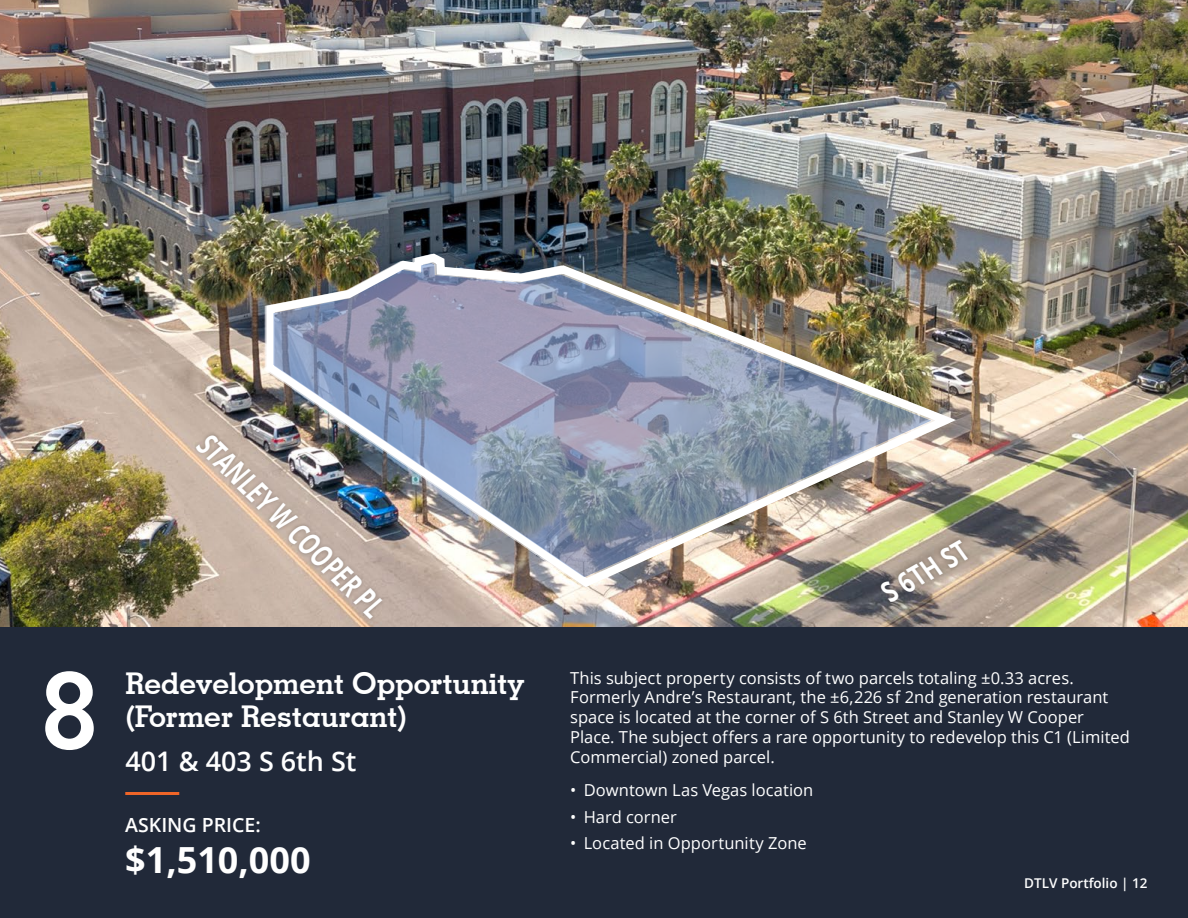
<style>
.page{position:relative;width:1188px;height:918px;background:#fff}
.page>*{position:absolute;margin:0;border:0;box-sizing:border-box;transform-origin:0 0}
.t1{font:700 108px "Geometric Slab 703 BT";color:#fff}
.t2{font:700 36px "Open Sans";color:#fff}
.t3{font:700 30.75px "Open Sans";color:#fff;scale:.7 1}
.t4{font:700 30px/33px "Geometric Slab 703 BT";color:#fff}
.t5{font:700 29.1px "Open Sans";color:#fff;scale:.79 1}
.t6{font:600 27px "Open Sans";color:#fff}
.t7{font:600 19.5px "Open Sans";color:#fff}
.t8{font:16.5px/19.8px "Open Sans";color:#fff}
.t9{font:600 13.5px "Open Sans";color:#fff}
</style>
<div class="page">
<img style="left:0;top:0;width:1188px;height:627px">
<img style="left:257px;top:249px;width:708px;height:340px">
<div style="left:192px;top:431px;width:195px;height:192px;background:#000;opacity:.25"></div>
<div style="left:877px;top:536px;width:95px;height:70px;background:#000;opacity:.25"></div>
<div style="left:0;top:627px;width:1188px;height:291px;background:#212939"></div>
<hr style="left:125px;top:792px;width:54px;height:3px;background:#ef6528">
<h3 class="t3" style="left:219px;top:423px;width:354px;rotate:45deg">STANLEY W COOPER PL</h3>
<h1 class="t1" style="left:41px;top:645px;width:59px">8</h1>
<h3 class="t4" style="left:125px;top:667px;width:401px">Redevelopment Opportunity (Former Restaurant)</h3>
<h3 class="t6" style="left:125px;top:743px;width:233px">401 &amp; 403 S 6th St</h3>
<p class="t7" style="left:125px;top:812px;width:137px">ASKING PRICE:</p>
<h2 class="t2" style="left:125px;top:835px;width:187px">$1,510,000</h2>
<h3 class="t5" style="left:875px;top:575px;width:121px;rotate:-29deg">S 6TH ST</h3>
<p class="t8" style="left:570px;top:667px;width:561px">This subject property consists of two parcels totaling ±0.33 acres.<br>Formerly Andre’s Restaurant, the ±6,226 sf 2nd generation restaurant space is located at the corner of S 6th Street and Stanley W Cooper Place. The subject offers a rare opportunity to redevelop this C1 (Limited Commercial) zoned parcel.</p>
<p class="t8" style="left:570px;top:780px;width:245px">• Downtown Las Vegas location</p>
<p class="t8" style="left:570px;top:806px;width:108px">• Hard corner</p>
<p class="t8" style="left:570px;top:833px;width:238px">• Located in Opportunity Zone</p>
<p class="t9" style="left:1024px;top:874px;width:125px">DTLV Portfolio | 12</p>
</div>
